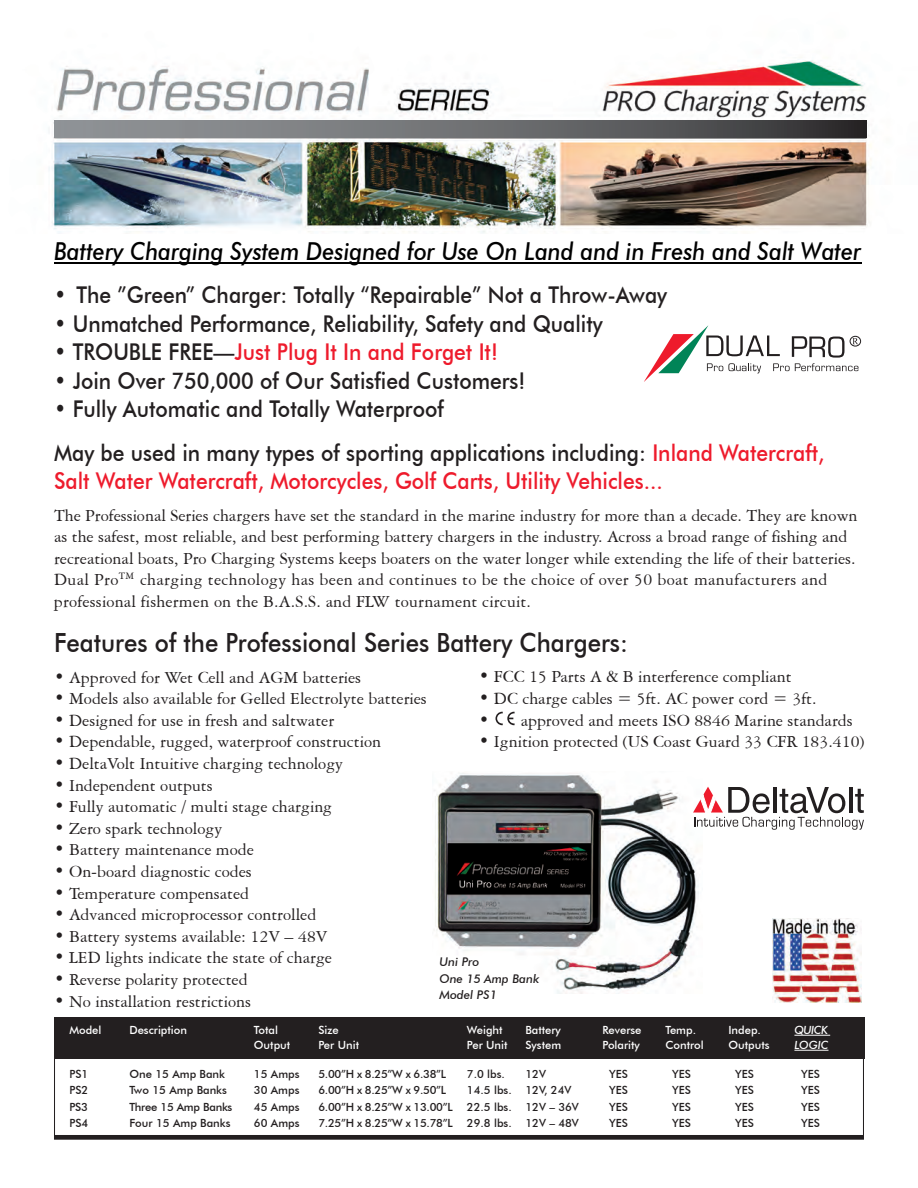
<style>
.page{position:relative;width:918px;height:1188px;background:#fff}
.page>*{position:absolute;margin:0;border:0;box-sizing:border-box;transform-origin:0 0}
.t1{font:500 26.4px "Futura BT";color:#231f20;scale:.91 1}
.t2{font:italic 500 24.75px "Futura BT";color:#000;scale:.91 1}
.t3{font:500 23.1px "Futura BT";color:#231f20;scale:.91 1}
.t4{font:500 23.1px/28.5px "Futura BT";color:#ee1b2c;scale:.91 1}
.t5{font:18px/21.6px "American Garamond BT";color:#231f20}
.t6{font:italic 500 12px "Futura BT";color:#231f20}
.t7{font:500 11.25px "Futura BT";color:#231f20}
.t8{font:500 11.25px "Futura BT";color:#fff}
.t9{font:500 11.25px "Futura BT";letter-spacing:-.02em;color:#231f20}
.t10{font:italic 500 11.25px "Futura BT";letter-spacing:-.04em;color:#fff}
.s1{color:#231f20}
</style>
<div class="page">
<img style="left:49px;top:60px;width:822px;height:174px">
<div style="left:53px;top:1054px;width:812px;height:84px;border:2px solid #231f20"></div>
<div style="left:54px;top:1017px;width:810px;height:42px;background:#231f20"></div>
<hr style="left:794px;top:1035px;width:36px;height:1px;background:#fff">
<hr style="left:794px;top:1050px;width:34px;height:1px;background:#fff">
<svg style="left:54px;top:121px;width:812px;height:17px;background:#6a6b6e"></svg>
<svg style="left:496px;top:712px;width:19px;height:13px"></svg>
<img style="left:773px;top:919px;width:88px;height:83px">
<img style="left:434px;top:773px;width:265px;height:221px">
<div style="left:850px;top:336px;width:11px;height:10px;border:1px solid #231f20;border-radius:50%"></div>
<svg style="left:644px;top:326px;width:215px;height:56px"></svg>
<svg style="left:693px;top:787px;width:171px;height:43px"></svg>
<hr style="left:54px;top:263px;width:807px;height:1px;background:#000">
<p class="t2" style="left:54px;top:236px;width:889px">Battery Charging System Designed for Use On Land and in Fresh and Salt Water</p>
<p class="t3" style="left:54px;top:281px;width:675px">• The ”Green” Charger: Totally “Repairable” Not a Throw-Away</p>
<p class="t3" style="left:54px;top:309px;width:605px">• Unmatched Performance, Reliability, Safety and Quality</p>
<p class="t4" style="left:54px;top:338px;width:489px"><span class="s1">• TROUBLE FREE—</span>Just Plug It In and Forget It!</p>
<p class="t3" style="left:54px;top:366px;width:519px">• Join Over 750,000 of Our Satisfied Customers!</p>
<p class="t3" style="left:54px;top:395px;width:430px">• Fully Automatic and Totally Waterproof</p>
<p class="t4" style="left:54px;top:438px;width:848px"><span class="s1">May be used in many types of sporting applications including:</span> Inland Watercraft,<br>Salt Water Watercraft, Motorcycles, Golf Carts, Utility Vehicles...</p>
<p class="t5" style="left:54px;top:504px;width:805px">The Professional Series chargers have set the standard in the marine industry for more than a decade. They are known as the safest, most reliable, and best performing battery chargers in the industry. Across a broad range of fishing and recreational boats, Pro Charging Systems keeps boaters on the water longer while extending the life of their batteries.<br>Dual Pro<sup>TM</sup> charging technology has been and continues to be the choice of over 50 boat manufacturers and professional fishermen on the B.A.S.S. and FLW tournament circuit.</p>
<p class="t1" style="left:54px;top:627px;width:632px">Features of the Professional Series Battery Chargers:</p>
<p class="t5" style="left:54px;top:666px;width:309px">• Approved for Wet Cell and AGM batteries</p>
<p class="t5" style="left:54px;top:688px;width:374px">• Models also available for Gelled Electrolyte batteries</p>
<p class="t5" style="left:54px;top:709px;width:282px">• Designed for use in fresh and saltwater</p>
<p class="t5" style="left:54px;top:731px;width:329px">• Dependable, rugged, waterproof construction</p>
<p class="t5" style="left:54px;top:752px;width:291px">• DeltaVolt Intuitive charging technology</p>
<p class="t5" style="left:54px;top:774px;width:160px">• Independent outputs</p>
<p class="t5" style="left:54px;top:796px;width:280px">• Fully automatic / multi stage charging</p>
<p class="t5" style="left:54px;top:817px;width:170px">• Zero spark technology</p>
<p class="t5" style="left:54px;top:839px;width:201px">• Battery maintenance mode</p>
<p class="t5" style="left:54px;top:860px;width:199px">• On-board diagnostic codes</p>
<p class="t5" style="left:54px;top:882px;width:197px">• Temperature compensated</p>
<p class="t5" style="left:54px;top:904px;width:264px">• Advanced microprocessor controlled</p>
<p class="t5" style="left:54px;top:925px;width:275px">• Battery systems available: 12V – 48V</p>
<p class="t5" style="left:54px;top:947px;width:280px">• LED lights indicate the state of charge</p>
<p class="t5" style="left:54px;top:968px;width:195px">• Reverse polarity protected</p>
<p class="t5" style="left:54px;top:990px;width:199px">• No installation restrictions</p>
<p class="t5" style="left:479px;top:666px;width:314px">• FCC 15 Parts A &amp; B interference compliant</p>
<p class="t5" style="left:479px;top:687px;width:339px">• DC charge cables = 5ft. AC power cord = 3ft.</p>
<p class="t5" style="left:479px;top:709px;width:375px">• approved and meets ISO 8846 Marine standards</p>
<p class="t5" style="left:479px;top:731px;width:387px">• Ignition protected (US Coast Guard 33 CFR 183.410)</p>
<p class="t6" style="left:440px;top:955px;width:41px">Uni Pro</p>
<p class="t6" style="left:440px;top:971px;width:101px">One 15 Amp Bank</p>
<p class="t6" style="left:440px;top:988px;width:59px">Model PS1</p>
<p class="t8" style="left:69px;top:1023px;width:34px">Model</p>
<p class="t8" style="left:129px;top:1023px;width:59px">Description</p>
<p class="t8" style="left:254px;top:1023px;width:26px">Total</p>
<p class="t8" style="left:318px;top:1023px;width:22px">Size</p>
<p class="t8" style="left:467px;top:1023px;width:37px">Weight</p>
<p class="t8" style="left:525px;top:1023px;width:37px">Battery</p>
<p class="t8" style="left:254px;top:1038px;width:38px">Output</p>
<p class="t8" style="left:318px;top:1038px;width:42px">Per Unit</p>
<p class="t8" style="left:467px;top:1038px;width:42px">Per Unit</p>
<p class="t8" style="left:525px;top:1038px;width:37px">System</p>
<p class="t7" style="left:69px;top:1067px;width:20px">PS1</p>
<p class="t7" style="left:129px;top:1067px;width:97px">One 15 Amp Bank</p>
<p class="t7" style="left:254px;top:1067px;width:47px">15 Amps</p>
<p class="t7" style="left:318px;top:1067px;width:129px">5.00”H x 8.25”W x 6.38”L</p>
<p class="t7" style="left:467px;top:1067px;width:40px">7.0 lbs.</p>
<p class="t7" style="left:525px;top:1067px;width:22px">12V</p>
<p class="t7" style="left:69px;top:1083px;width:20px">PS2</p>
<p class="t7" style="left:129px;top:1083px;width:99px">Two 15 Amp Banks</p>
<p class="t7" style="left:254px;top:1083px;width:47px">30 Amps</p>
<p class="t7" style="left:318px;top:1083px;width:129px">6.00”H x 8.25”W x 9.50”L</p>
<p class="t7" style="left:467px;top:1083px;width:106px">14.5 lbs. 12V, 24V</p>
<p class="t7" style="left:69px;top:1100px;width:20px">PS3</p>
<p class="t9" style="left:129px;top:1100px;width:105px">Three 15 Amp Banks</p>
<p class="t7" style="left:254px;top:1100px;width:47px">45 Amps</p>
<p class="t7" style="left:318px;top:1100px;width:136px">6.00”H x 8.25”W x 13.00”L</p>
<p class="t7" style="left:467px;top:1100px;width:114px">22.5 lbs. 12V – 36V</p>
<p class="t7" style="left:69px;top:1116px;width:20px">PS4</p>
<p class="t7" style="left:129px;top:1116px;width:103px">Four 15 Amp Banks</p>
<p class="t7" style="left:254px;top:1116px;width:47px">60 Amps</p>
<p class="t7" style="left:318px;top:1116px;width:136px">7.25”H x 8.25”W x 15.78”L</p>
<p class="t7" style="left:467px;top:1116px;width:114px">29.8 lbs. 12V – 48V</p>
<p class="t8" style="left:602px;top:1023px;width:41px">Reverse</p>
<p class="t8" style="left:665px;top:1023px;width:32px">Temp.</p>
<p class="t8" style="left:728px;top:1023px;width:34px">Indep.</p>
<p class="t10" style="left:794px;top:1023px;width:35px">QUICK</p>
<p class="t8" style="left:602px;top:1038px;width:39px">Polarity</p>
<p class="t8" style="left:665px;top:1038px;width:40px">Control</p>
<p class="t8" style="left:728px;top:1038px;width:43px">Outputs</p>
<p class="t10" style="left:794px;top:1038px;width:36px">LOGIC</p>
<p class="t7" style="left:609px;top:1067px;width:20px">YES</p>
<p class="t7" style="left:672px;top:1067px;width:20px">YES</p>
<p class="t7" style="left:735px;top:1067px;width:20px">YES</p>
<p class="t7" style="left:801px;top:1067px;width:20px">YES</p>
<p class="t7" style="left:609px;top:1083px;width:20px">YES</p>
<p class="t7" style="left:672px;top:1083px;width:20px">YES</p>
<p class="t7" style="left:735px;top:1083px;width:20px">YES</p>
<p class="t7" style="left:801px;top:1083px;width:20px">YES</p>
<p class="t7" style="left:609px;top:1100px;width:20px">YES</p>
<p class="t7" style="left:672px;top:1100px;width:20px">YES</p>
<p class="t7" style="left:735px;top:1100px;width:20px">YES</p>
<p class="t7" style="left:801px;top:1100px;width:20px">YES</p>
<p class="t7" style="left:609px;top:1116px;width:20px">YES</p>
<p class="t7" style="left:672px;top:1116px;width:20px">YES</p>
<p class="t7" style="left:735px;top:1116px;width:20px">YES</p>
<p class="t7" style="left:801px;top:1116px;width:20px">YES</p>
</div>
